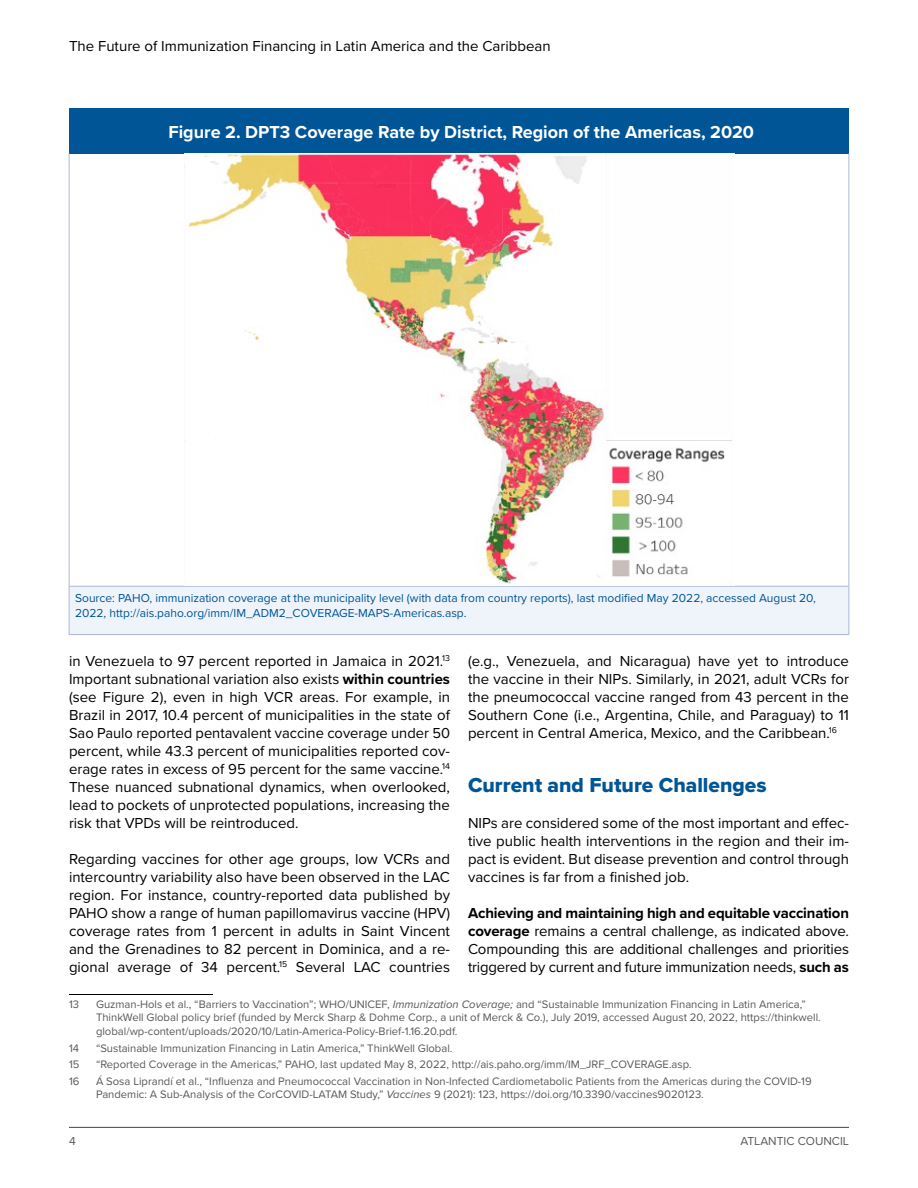
<style>
.page{position:relative;width:918px;height:1188px;background:#fff}
.page>*{position:absolute;margin:0;border:0;box-sizing:border-box;transform-origin:0 0}
.t1{font:21px "Proxima Nova Extrabld";color:#005596}
.t2{font:700 18px "Proxima Nova";color:#fff}
.t3{font:15px/18px "Proxima Nova";color:#000;text-align:justify}
.t4{font:12px/15px "Proxima Nova";color:#005596}
.t5{font:12px "Proxima Nova";color:#58595b}
.t6{font:11.25px/13.5px "Proxima Nova";color:#58595b}
.s1{font-weight:700}
.s2{font-style:italic}
</style>
<div class="page">
<hr style="left:69px;top:1127px;width:780px;height:1px;background:#58595b">
<hr style="left:69px;top:994px;width:144px;height:1px;background:#000">
<div style="left:69px;top:108px;width:780px;height:46px;background:#005596"></div>
<div style="left:69px;top:586px;width:780px;height:49px;background:#eff4fb"></div>
<hr style="left:69px;top:586px;width:780px;height:1px;background:#b0b8d5">
<hr style="left:69px;top:587px;width:1px;height:47px;background:#b0b8d5">
<hr style="left:849px;top:587px;width:1px;height:47px;background:#b0b8d5">
<hr style="left:69px;top:634px;width:780px;height:1px;background:#b0b8d5">
<hr style="left:69px;top:154px;width:1px;height:432px;background:#b0b8d5">
<hr style="left:849px;top:154px;width:1px;height:432px;background:#b0b8d5">
<img style="left:184px;top:154px;width:548px;height:430px">
<p class="t3" style="left:69px;top:37px;width:483px">The Future of Immunization Financing in Latin America and the Caribbean</p>
<p class="t2" style="left:168px;top:118px;width:587px">Figure 2. DPT3 Coverage Rate by District, Region of the Americas, 2020</p>
<p class="t4" style="left:75px;top:590px;width:742px">Source: PAHO, immunization coverage at the municipality level (with data from country reports), last modified May 2022, accessed August 20,<br>2022, http://ais.paho.org/imm/IM_ADM2_COVERAGE-MAPS-Americas.asp.</p>
<p class="t3" style="left:69px;top:651px;width:383px">in Venezuela to 97 percent reported in Jamaica in 2021.<sup>13<br></sup>Important subnational variation also exists <span class="s1">within countries </span>(see Figure 2), even in high VCR areas. For example, in Brazil in 2017, 10.4 percent of municipalities in the state of Sao Paulo reported pentavalent vaccine coverage under 50 percent, while 43.3 percent of municipalities reported cov&shy;erage rates in excess of 95 percent for the same vaccine.<sup>14<br></sup>These nuanced subnational dynamics, when overlooked, lead to pockets of unprotected populations, increasing the risk that VPDs will be reintroduced.</p>
<p class="t3" style="left:69px;top:849px;width:383px">Regarding vaccines for other age groups, low VCRs and intercountry variability also have been observed in the LAC region. For instance, country-reported data published by PAHO show a range of human papillomavirus vaccine (HPV) coverage rates from 1 percent in adults in Saint Vincent and the Grenadines to 82 percent in Dominica, and a re&shy;gional average of 34 percent.<sup>15</sup> Several LAC countries</p>
<p class="t6" style="left:69px;top:997px;width:12px">13</p>
<p class="t6" style="left:96px;top:997px;width:726px">Guzman-Hols et al., “Barriers to Vaccination”; WHO/UNICEF, <span class="s2">Immunization Coverage;</span> and “Sustainable Immunization Financing in Latin America,”<br>ThinkWell Global policy brief (funded by Merck Sharp &amp; Dohme Corp., a unit of Merck &amp; Co.), July 2019, accessed August 20, 2022, https://thinkwell. global/wp-content/uploads/2020/10/Latin-America-Policy-Brief-1.16.20.pdf.</p>
<p class="t6" style="left:69px;top:1041px;width:12px">14</p>
<p class="t6" style="left:96px;top:1041px;width:358px">“Sustainable Immunization Financing in Latin America,” ThinkWell Global.</p>
<p class="t6" style="left:69px;top:1057px;width:12px">15</p>
<p class="t6" style="left:96px;top:1057px;width:597px">“Reported Coverage in the Americas,” PAHO, last updated May 8, 2022, http://ais.paho.org/imm/IM_JRF_COVERAGE.asp.</p>
<p class="t6" style="left:69px;top:1074px;width:12px">16</p>
<p class="t6" style="left:96px;top:1074px;width:717px">Á Sosa Liprandí et al., “Influenza and Pneumococcal Vaccination in Non-Infected Cardiometabolic Patients from the Americas during the COVID-19<br>Pandemic: A Sub-Analysis of the CorCOVID-LATAM Study,” <span class="s2">Vaccines</span> 9 (2021): 123, https://doi.org/10.3390/vaccines9020123.</p>
<p class="t3" style="left:468px;top:651px;width:383px">(e.g., Venezuela, and Nicaragua) have yet to introduce the vaccine in their NIPs. Similarly, in 2021, adult VCRs for the pneumococcal vaccine ranged from 43 percent in the Southern Cone (i.e., Argentina, Chile, and Paraguay) to 11 percent in Central America, Mexico, and the Caribbean.<sup>16</sup></p>
<h1 class="t1" style="left:468px;top:769px;width:300px">Current and Future Challenges</h1>
<p class="t3" style="left:468px;top:813px;width:383px">NIPs are considered some of the most important and effec&shy;tive public health interventions in the region and their im&shy;pact is evident. But disease prevention and control through vaccines is far from a finished job.</p>
<p class="t3" style="left:468px;top:903px;width:383px"><span class="s1">Achieving and maintaining high and equitable vaccination coverage</span> remains a central challenge, as indicated above.<br>Compounding this are additional challenges and priorities triggered by current and future immunization needs, <span class="s1">such as</span></p>
<p class="t5" style="left:69px;top:1132px;width:8px">4</p>
<p class="t5" style="left:740px;top:1132px;width:110px">ATLANTIC COUNCIL</p>
</div>
